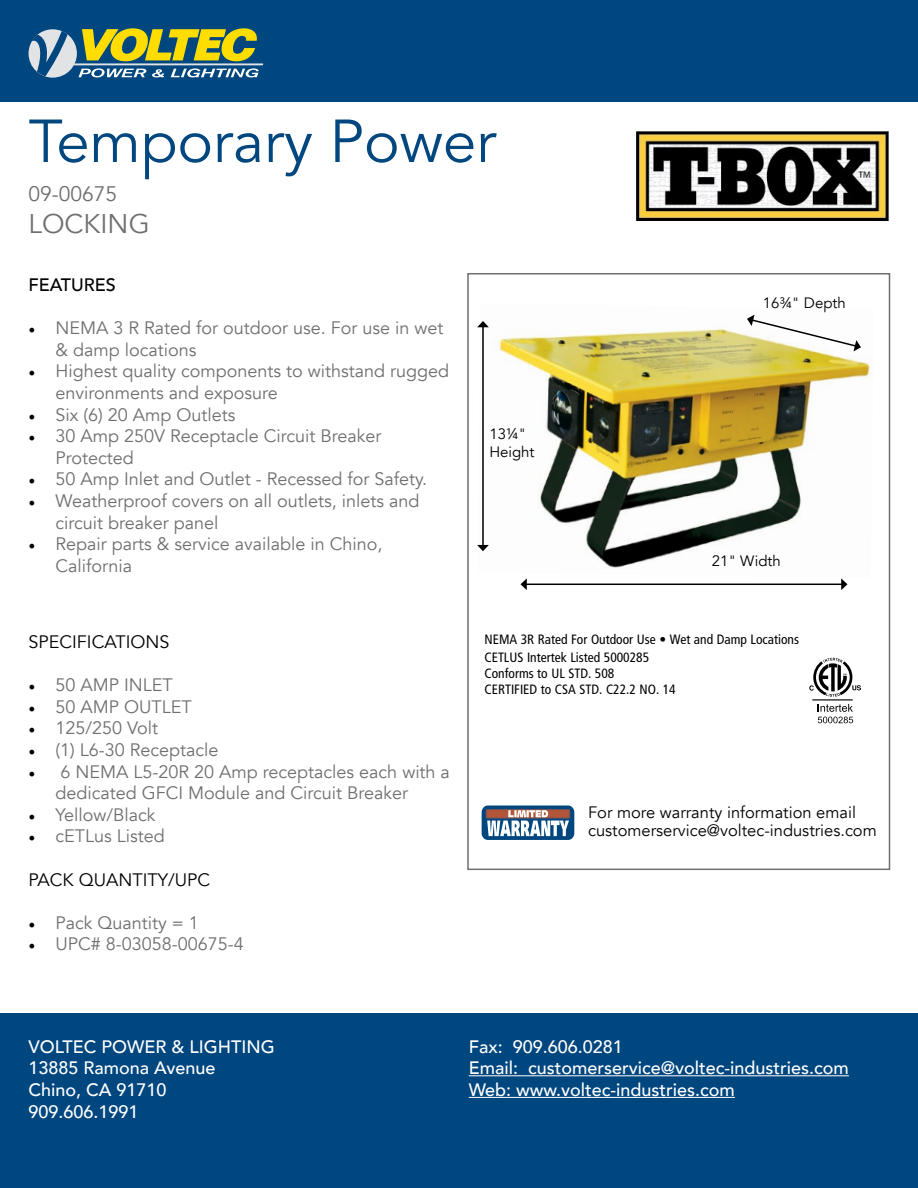
<style>
.page{position:relative;width:918px;height:1188px;background:#fff}
.page>*{position:absolute;margin:0;border:0;box-sizing:border-box;transform-origin:0 0}
.t1{font:60px "Avenir";color:#00467f}
.t2{font:27px "Avenir";color:#706e6e}
.t3{font:21px "Avenir";color:#706e6e}
.t4{font:18px/21.6px "Avenir";color:#706e6e}
.t5{font:500 18px "Avenir";color:#fff}
.t6{font:18px "Avenir";color:#000}
.t7{font:500 18px "Avenir";color:#000}
.t8{font:16.5px/18px "Avenir";color:#000}
.t9{font:15px "Avenir";color:#000}
.t10{font:condensed 13.5px "Frutiger";color:#000}
.s1{font-family:"Minion Pro";color:#000}
</style>
<div class="page">
<div style="left:0;top:0;width:918px;height:102px;background:#00467f"></div>
<div style="left:0;top:1013px;width:918px;height:175px;background:#00467f"></div>
<hr style="left:74px;top:63px;width:189px;height:2px;background:#e2e3e4">
<svg style="left:29px;top:28px;width:230px;height:49px"></svg>
<hr style="left:469px;top:1075px;width:380px;height:1px;background:#fff">
<hr style="left:469px;top:1097px;width:266px;height:1px;background:#fff">
<img style="left:477px;top:314px;width:394px;height:254px">
<div style="left:467px;top:273px;width:423px;height:597px;border:2px solid #706e6e"></div>
<img style="left:637px;top:131px;width:252px;height:90px">
<svg style="left:747px;top:315px;width:114px;height:36px"></svg>
<hr style="left:482px;top:327px;width:2px;height:219px;background:#000">
<svg style="left:477px;top:321px;width:12px;height:6px"></svg>
<svg style="left:477px;top:545px;width:12px;height:6px"></svg>
<hr style="left:526px;top:584px;width:316px;height:1px;background:#000">
<svg style="left:520px;top:578px;width:7px;height:12px"></svg>
<svg style="left:841px;top:578px;width:7px;height:12px"></svg>
<svg style="left:818px;top:704px;width:35px;height:20px"></svg>
<svg style="left:809px;top:658px;width:52px;height:39px"></svg>
<hr style="left:812px;top:699px;width:41px;height:1px;background:#000">
<div style="left:482px;top:805px;width:92px;height:35px;background:#00467f;border-radius:6px"></div>
<div style="left:486px;top:809px;width:84px;height:10px;border:1px solid #71535c;border-radius:2px"></div>
<svg style="left:487px;top:810px;width:82px;height:26px"></svg>
<p class="t1" style="left:28px;top:106px;width:469px">Temporary Power</p>
<p class="t3" style="left:28px;top:181px;width:90px">09-00675</p>
<p class="t2" style="left:28px;top:208px;width:123px">LOCKING</p>
<p class="t7" style="left:28px;top:269px;width:89px">FEATURES</p>
<p class="t4" style="left:56px;top:318px;width:390px;text-indent:-27px"><span class="s1">•</span> NEMA 3 R Rated for outdoor use. For use in wet &amp; damp locations</p>
<p class="t4" style="left:56px;top:361px;width:395px;text-indent:-27px"><span class="s1">•</span> Highest quality components to withstand rugged environments and exposure</p>
<p class="t4" style="left:28px;top:404px;width:209px"><span class="s1">•</span> Six (6) 20 Amp Outlets</p>
<p class="t4" style="left:56px;top:426px;width:328px;text-indent:-27px"><span class="s1">•</span> 30 Amp 250V Receptacle Circuit Breaker<br>Protected</p>
<p class="t4" style="left:28px;top:469px;width:400px"><span class="s1">•</span> 50 Amp Inlet and Outlet - Recessed for Safety.</p>
<p class="t4" style="left:56px;top:490px;width:365px;text-indent:-27px"><span class="s1">•</span> Weatherproof covers on all outlets, inlets and circuit breaker panel</p>
<p class="t4" style="left:56px;top:534px;width:328px;text-indent:-27px"><span class="s1">•</span> Repair parts &amp; service available in Chino,<br>California</p>
<p class="t6" style="left:28px;top:631px;width:143px">SPECIFICATIONS</p>
<p class="t4" style="left:28px;top:675px;width:146px"><span class="s1">•</span> 50 AMP INLET</p>
<p class="t4" style="left:28px;top:696px;width:165px"><span class="s1">•</span> 50 AMP OUTLET</p>
<p class="t4" style="left:28px;top:718px;width:131px"><span class="s1">•</span> 125/250 Volt</p>
<p class="t4" style="left:28px;top:739px;width:192px"><span class="s1">•</span> (1) L6-30 Receptacle</p>
<p class="t4" style="left:56px;top:761px;width:396px;text-indent:-27px"><span class="s1">•</span> 6 NEMA L5-20R 20 Amp receptacles each with a dedicated GFCI Module and Circuit Breaker</p>
<p class="t4" style="left:28px;top:804px;width:129px"><span class="s1">•</span> Yellow/Black</p>
<p class="t4" style="left:28px;top:826px;width:138px"><span class="s1">•</span> cETLus Listed</p>
<p class="t6" style="left:28px;top:869px;width:183px">PACK QUANTITY/UPC</p>
<p class="t4" style="left:28px;top:912px;width:172px"><span class="s1">•</span> Pack Quantity = 1</p>
<p class="t4" style="left:28px;top:934px;width:217px"><span class="s1">•</span> UPC# 8-03058-00675-4</p>
<p class="t9" style="left:489px;top:425px;width:38px">13¼"</p>
<p class="t9" style="left:489px;top:443px;width:47px">Height</p>
<p class="t9" style="left:763px;top:294px;width:85px">16¾" Depth</p>
<p class="t9" style="left:712px;top:552px;width:71px">21" Width</p>
<p class="t10" style="left:484px;top:631px;width:316px">NEMA 3R Rated For Outdoor Use • Wet and Damp Locations</p>
<p class="t10" style="left:484px;top:649px;width:166px">CETLUS Intertek Listed 5000285</p>
<p class="t10" style="left:484px;top:665px;width:131px">Conforms to UL STD. 508</p>
<p class="t10" style="left:484px;top:681px;width:193px">CERTIFIED to CSA STD. C22.2 NO. 14</p>
<p class="t8" style="left:588px;top:803px;width:290px">For more warranty information email customerservice@voltec-industries.com</p>
<p class="t5" style="left:28px;top:1031px;width:248px">VOLTEC POWER &amp; LIGHTING</p>
<p class="t5" style="left:28px;top:1053px;width:189px">13885 Ramona Avenue</p>
<p class="t5" style="left:28px;top:1074px;width:140px">Chino, CA 91710</p>
<p class="t5" style="left:28px;top:1096px;width:112px">909.606.1991</p>
<p class="t5" style="left:469px;top:1031px;width:156px">Fax: 909.606.0281</p>
<p class="t5" style="left:469px;top:1053px;width:382px">Email: customerservice@voltec-industries.com</p>
<p class="t5" style="left:469px;top:1074px;width:268px">Web: www.voltec-industries.com</p>
</div>
